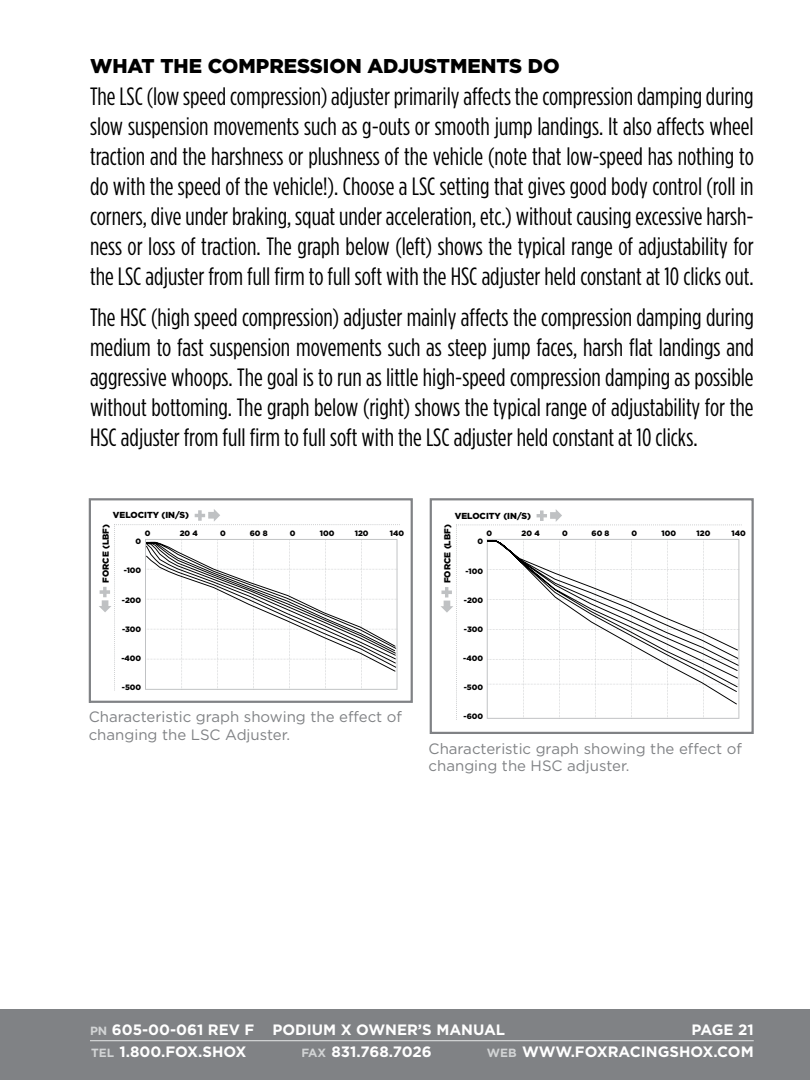
<style>
.page{position:relative;width:810px;height:1080px;background:#fff}
.page>*{position:absolute;margin:0;border:0;box-sizing:border-box;transform-origin:0 0}
.t1{font:25px/30px "Gotham Condensed";color:#000;text-align:justify}
.t2{font:900 20px "Gotham";color:#000}
.t3{font:15px/17.5px "Gotham";color:#808285}
.t4{font:700 15px "Gotham";color:#fff}
.t5{font:700 12px "Gotham";color:#d1d3d4}
.t6{font:900 8.75px "Gotham";color:#000}
.t7{font:900 7.75px "Gotham";color:#000}
.s1{font-size:12px;color:#d1d3d4}
.s2{font-size:15px;color:#fff}
</style>
<div class="page">
<div style="left:0;top:1009px;width:810px;height:71px;background:#808285"></div>
<hr style="left:90px;top:1040px;width:664px;height:1px;background:#d1d3d4">
<svg style="left:429px;top:498px;width:325px;height:236px"></svg>
<svg style="left:88px;top:498px;width:325px;height:205px"></svg>
<p class="t2" style="left:90px;top:54px;width:471px">WHAT THE COMPRESSION ADJUSTMENTS DO</p>
<p class="t1" style="left:90px;top:81px;width:665px">The LSC (low speed compression) adjuster primarily affects the compression damping during slow suspension movements such as g-outs or smooth jump landings. It also affects wheel traction and the harshness or plushness of the vehicle (note that low-speed has nothing to do with the speed of the vehicle!). Choose a LSC setting that gives good body control (roll in corners, dive under braking, squat under acceleration, etc.) without causing excessive harsh&shy;ness or loss of traction. The graph below (left) shows the typical range of adjustability for the LSC adjuster from full firm to full soft with the HSC adjuster held constant at 10 clicks out.</p>
<p class="t1" style="left:90px;top:302px;width:665px">The HSC (high speed compression) adjuster mainly affects the compression damping during medium to fast suspension movements such as steep jump faces, harsh flat landings and aggressive whoops. The goal is to run as little high-speed compression damping as possible without bottoming. The graph below (right) shows the typical range of adjustability for the HSC adjuster from full firm to full soft with the LSC adjuster held constant at 10 clicks.</p>
<p class="t6" style="left:113px;top:510px;width:78px">VELOCITY (IN/S)</p>
<p class="t6" style="left:455px;top:510px;width:78px">VELOCITY (IN/S)</p>
<p class="t6" style="left:101px;top:583px;width:60px;rotate:-90deg">FORCE L( BF)</p>
<p class="t7" style="left:145px;top:529px;width:7px">0</p>
<p class="t7" style="left:180px;top:529px;width:20px">20 4</p>
<p class="t7" style="left:220px;top:529px;width:7px">0</p>
<p class="t7" style="left:250px;top:529px;width:19px">60 8</p>
<p class="t7" style="left:290px;top:529px;width:7px">0</p>
<p class="t7" style="left:320px;top:529px;width:16px">100</p>
<p class="t7" style="left:355px;top:529px;width:15px">120</p>
<p class="t7" style="left:390px;top:529px;width:16px">140</p>
<p class="t7" style="left:136px;top:537px;width:7px">0</p>
<p class="t7" style="left:124px;top:566px;width:19px">-100</p>
<p class="t7" style="left:122px;top:595px;width:21px">-200</p>
<p class="t7" style="left:122px;top:625px;width:21px">-300</p>
<p class="t7" style="left:121px;top:654px;width:21px">-400</p>
<p class="t7" style="left:122px;top:683px;width:21px">-500</p>
<p class="t3" style="left:89px;top:708px;width:315px">Characteristic graph showing the effect of changing the LSC Adjuster.</p>
<p class="t6" style="left:442px;top:583px;width:60px;rotate:-90deg">FORCE L( BF)</p>
<p class="t7" style="left:487px;top:529px;width:7px">0</p>
<p class="t7" style="left:522px;top:529px;width:20px">20 4</p>
<p class="t7" style="left:562px;top:529px;width:7px">0</p>
<p class="t7" style="left:592px;top:529px;width:19px">60 8</p>
<p class="t7" style="left:632px;top:529px;width:7px">0</p>
<p class="t7" style="left:662px;top:529px;width:16px">100</p>
<p class="t7" style="left:697px;top:529px;width:15px">120</p>
<p class="t7" style="left:732px;top:529px;width:16px">140</p>
<p class="t7" style="left:478px;top:537px;width:7px">0</p>
<p class="t7" style="left:466px;top:566px;width:19px">-100</p>
<p class="t7" style="left:464px;top:596px;width:21px">-200</p>
<p class="t7" style="left:464px;top:625px;width:21px">-300</p>
<p class="t7" style="left:463px;top:654px;width:21px">-400</p>
<p class="t7" style="left:464px;top:683px;width:21px">-500</p>
<p class="t7" style="left:464px;top:712px;width:21px">-600</p>
<p class="t3" style="left:429px;top:739px;width:315px">Characteristic graph showing the effect of changing the HSC adjuster.</p>
<p class="t4" style="left:90px;top:1021px;width:372px"><span class="s1">PN</span> 605-00-061 REV F PODIU M X OWN ER’S MANUA</p>
<p class="t4" style="left:496px;top:1021px;width:11px">L</p>
<p class="t4" style="left:692px;top:1021px;width:64px">PAGE 21</p>
<p class="t4" style="left:91px;top:1043px;width:157px"><span class="s1">TEL</span> 1.800.FOX.SHOX</p>
<p class="t4" style="left:301px;top:1043px;width:132px"><span class="s1">FAX</span> 831.768.7026</p>
<p class="t5" style="left:487px;top:1045px;width:53px">WEB<span class="s2">WWW</span></p>
<p class="t4" style="left:571px;top:1043px;width:182px">.FOXRACINGSH OX.COM</p>
</div>
